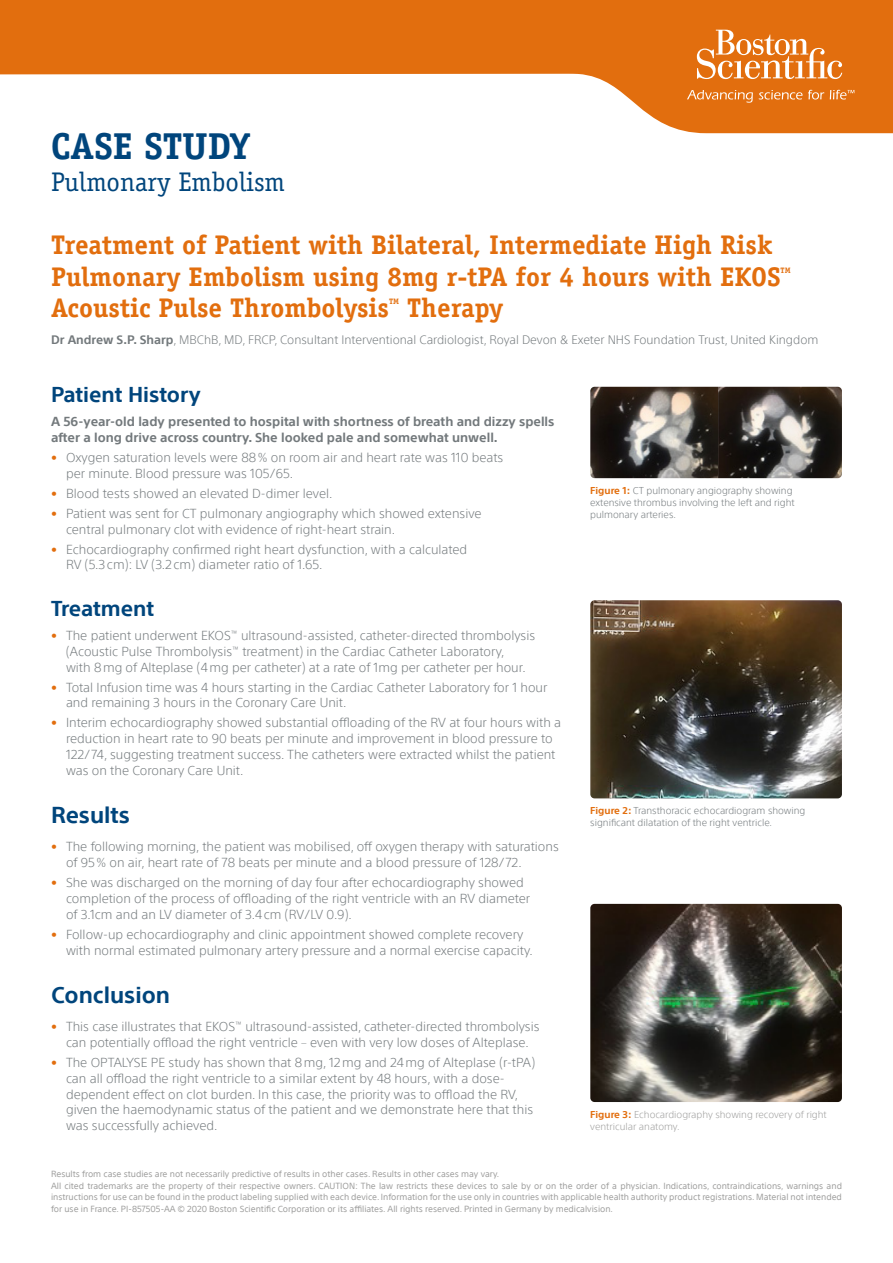
<style>
.page{position:relative;width:893px;height:1263px;background:#fff}
.page>*{position:absolute;margin:0;border:0;box-sizing:border-box;transform-origin:0 0}
.t1{font:700 37.5px "Officina Serif";color:#00457c}
.t2{font:700 27px/31.5px "Officina Serif";color:#e26e0e}
.t3{font:27px "Officina Serif";color:#00457c}
.t4{font:700 22.5px "SST";color:#00457c}
.t5{font:700 21px "SST";color:#00457c}
.t6{font:300 12.75px/15.8px "SST";color:#73797c}
.t7{font:700 12.75px/15.8px "SST";color:#73797c}
.t8{font:300 12px "SST";color:#73797c}
.t9{font:300 9.75px/12px "SST";color:#73797c}
.t10{font:300 9.75px/12px "SST";color:#9d9d9c}
.t11{font:8.7px/11.6px "SST";color:#9d9d9c}
.t12{font:700 7.8px "Officina Serif";color:#e26e0e}
.s1{font-weight:700}
.s2{color:#e26e0e}
.s3{font-weight:700;color:#e26e0e}
</style>
<div class="page">
<svg style="left:0;top:0;width:893px;height:133px;fill:#e26e0e"></svg>
<svg style="left:697px;top:30px;width:145px;height:49px"></svg>
<svg style="left:687px;top:90px;width:66px;height:13px"></svg>
<svg style="left:759px;top:90px;width:43px;height:10px"></svg>
<svg style="left:808px;top:90px;width:16px;height:10px"></svg>
<svg style="left:830px;top:90px;width:24px;height:10px"></svg>
<img style="left:590px;top:387px;width:252px;height:91px">
<img style="left:590px;top:600px;width:252px;height:198px">
<img style="left:590px;top:904px;width:252px;height:198px">
<h1 class="t1" style="left:51px;top:123px;width:201px">CASE STUDY</h1>
<h2 class="t3" style="left:51px;top:166px;width:236px">Pulmonary Embolism</h2>
<h2 class="t2" style="left:51px;top:229px;width:731px">Treatment of Patient with Bilateral, Intermediate High Risk<br>Pulmonary Embolism using 8mg r-tPA for 4 hours with EKOS</h2>
<p class="t12" style="left:781px;top:265px;width:12px">TM</p>
<h2 class="t2" style="left:51px;top:292px;width:340px">Acoustic Pulse Thrombolysis</h2>
<p class="t12" style="left:389px;top:297px;width:12px">TM</p>
<h2 class="t2" style="left:407px;top:292px;width:98px">Therapy</h2>
<p class="t8" style="left:51px;top:333px;width:769px"><span class="s1">Dr Andrew S.P. Sharp</span>, MBChB, MD, FRCP, Consultant Interventional Cardiologist, Royal Devon &amp; Exeter NHS Foundation Trust, United Kingdom</p>
<h3 class="t5" style="left:51px;top:382px;width:151px">Patient History</h3>
<p class="t7" style="left:51px;top:414px;width:505px">A 56-year-old lady presented to hospital with shortness of breath and dizzy spells after a long drive across country. She looked pale and somewhat unwell.</p>
<p class="t6" style="left:66px;top:450px;width:439px;text-indent:-15px"><span class="s2">•</span> Oxygen saturation levels were 88% on room air and heart rate was 110 beats per minute. Blood pressure was 105/65.</p>
<p class="t6" style="left:51px;top:485px;width:283px"><span class="s2">•</span> Blood tests showed an elevated D-dimer level.</p>
<p class="t6" style="left:66px;top:505px;width:417px;text-indent:-15px"><span class="s2">•</span> Patient was sent for CT pulmonary angiography which showed extensive central pulmonary clot with evidence of right-heart strain.</p>
<p class="t6" style="left:66px;top:541px;width:403px;text-indent:-15px"><span class="s2">•</span> Echocardiography confirmed right heart dysfunction, with a calculated<br>RV (5.3cm): LV (3.2cm) diameter ratio of 1.65.</p>
<h3 class="t5" style="left:51px;top:596px;width:105px">Treatment</h3>
<p class="t6" style="left:66px;top:628px;width:471px;text-indent:-15px"><span class="s2">•</span> The patient underwent EKOS<sup>™</sup> ultrasound-assisted, catheter-directed thrombolysis (Acoustic Pulse Thrombolysis<sup>™</sup> treatment) in the Cardiac Catheter Laboratory,<br>with 8mg of Alteplase (4mg per catheter) at a rate of 1mg per catheter per hour.</p>
<p class="t6" style="left:66px;top:679px;width:483px;text-indent:-15px"><span class="s2">•</span> Total Infusion time was 4 hours starting in the Cardiac Catheter Laboratory for 1 hour and remaining 3 hours in the Coronary Care Unit.</p>
<p class="t6" style="left:66px;top:715px;width:497px;text-indent:-15px"><span class="s2">•</span> Interim echocardiography showed substantial offloading of the RV at four hours with a reduction in heart rate to 90 beats per minute and improvement in blood pressure to 122/74, suggesting treatment success. The catheters were extracted whilst the patient was on the Coronary Care Unit.</p>
<h3 class="t4" style="left:51px;top:802px;width:80px">Results</h3>
<p class="t6" style="left:66px;top:839px;width:494px;text-indent:-15px"><span class="s2">•</span> The following morning, the patient was mobilised, off oxygen therapy with saturations of 95% on air, heart rate of 78 beats per minute and a blood pressure of 128/72.</p>
<p class="t6" style="left:66px;top:875px;width:466px;text-indent:-15px"><span class="s2">•</span> She was discharged on the morning of day four after echocardiography showed completion of the process of offloading of the right ventricle with an RV diameter of 3.1cm and an LV diameter of 3.4cm (RV/LV 0.9).</p>
<p class="t6" style="left:66px;top:926px;width:468px;text-indent:-15px"><span class="s2">•</span> Follow-up echocardiography and clinic appointment showed complete recovery with normal estimated pulmonary artery pressure and a normal exercise capacity.</p>
<h3 class="t4" style="left:51px;top:981px;width:121px">Conclusion</h3>
<p class="t6" style="left:51px;top:1019px;width:490px;text-align:center"><span class="s2">•</span> This case illustrates that EKOS<sup>™</sup> ultrasound-assisted, catheter-directed thrombolysis can potentially offload the right ventricle – even with very low doses of Alteplase.</p>
<p class="t6" style="left:66px;top:1054px;width:470px;text-indent:-15px"><span class="s2">•</span> The OPTALYSE PE study has shown that 8mg, 12mg and 24mg of Alteplase (r-tPA) can all offload the right ventricle to a similar extent by 48 hours, with a dose&shy;dependent effect on clot burden. In this case, the priority was to offload the RV, given the haemodynamic status of the patient and we demonstrate here that this was successfully achieved.</p>
<p class="t9" style="left:590px;top:485px;width:206px"><span class="s3">Figure 1:</span> CT pulmonary angiography showing extensive thrombus involving the left and right pulmonary arteries.</p>
<p class="t9" style="left:590px;top:805px;width:217px"><span class="s3">Figure 2:</span> Transthoracic echocardiogram showing significant dilatation of the right ventricle.</p>
<p class="t10" style="left:590px;top:1108px;width:238px"><span class="s3">Figure 3:</span> Echocardiography showing recovery of right ventricular anatomy.</p>
<p class="t11" style="left:51px;top:1168px;width:792px">Results from case studies are not necessarily predictive of results in other cases. Results in other cases may vary.<br>All cited trademarks are the property of their respective owners. CAUTION: The law restricts these devices to sale by or on the order of a physician. Indications, contraindications, warnings and instructions for use can be found in the product labeling supplied with each device. Information for the use only in countries with applicable health authority product registrations. Material not intended for use in France. PI-857505-AA © 2020 Boston Scientific Corporation or its affiliates. All rights reserved. Printed in Germany by medicalvision.</p>
</div>
